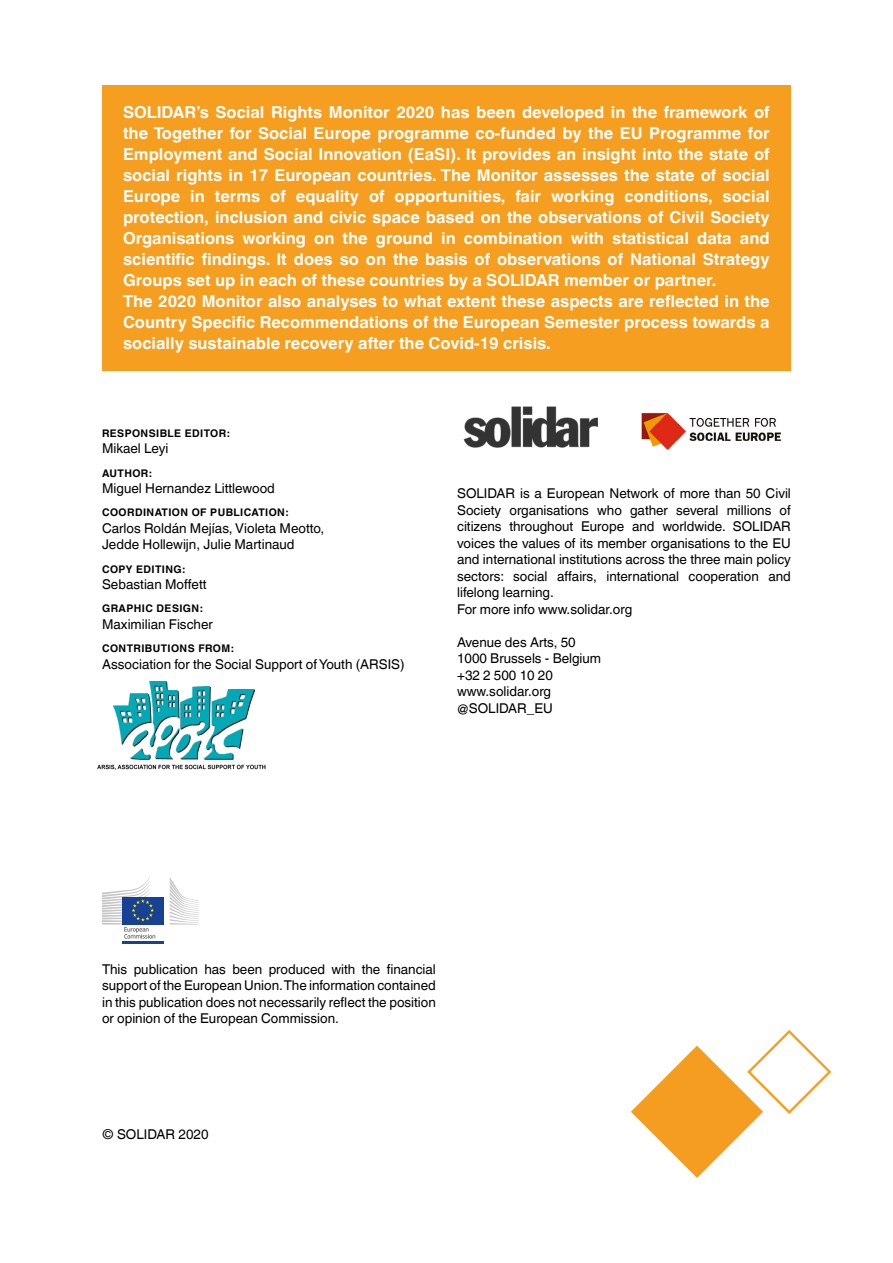
<style>
.page{position:relative;width:893px;height:1263px;background:#fff}
.page>*{position:absolute;margin:0;border:0;box-sizing:border-box;transform-origin:0 0}
.t1{font:700 16.5px/21px "Helvetica World";color:#fff}
.t2{font:13.5px/16.5px "Helvetica World";color:#000}
.t3{font:700 10.5px "Helvetica World";letter-spacing:.04em;color:#000}
</style>
<div class="page">
<img style="left:464px;top:406px;width:134px;height:42px">
<img style="left:641px;top:412px;width:141px;height:38px">
<div style="left:102px;top:85px;width:689px;height:222px;background:#f59e1f"></div>
<div style="left:102px;top:274px;width:689px;height:96px;background:#f59e1f"></div>
<div style="left:122px;top:896px;width:42px;height:28px;background:#164194"></div>
<hr style="left:122px;top:942px;width:42px;height:2px;background:#164194">
<svg style="left:170px;top:878px;width:29px;height:46px"></svg>
<svg style="left:102px;top:877px;width:53px;height:61px"></svg>
<img style="left:97px;top:682px;width:168px;height:88px">
<svg style="left:631px;top:1030px;width:201px;height:148px"></svg>
<p class="t1" style="left:123px;top:102px;width:648px">SOLIDAR’s Social Rights Monitor 2020 has been developed in the framework of the Together for Social Europe programme co-funded by the EU Programme for Employment and Social Innovation (EaSI). It provides an insight into the state of social rights in 17 European countries. The Monitor assesses the state of social Europe in terms of equality of opportunities, fair working conditions, social protection, inclusion and civic space based on the observations of Civil Society Organisations working on the ground in combination with statistical data and scientific findings. It does so on the basis of observations of National Strategy Groups set up in each of these countries by a SOLIDAR member or partner.<br>The 2020 Monitor also analyses to what extent these aspects are reflected in the Country Specific Recommendations of the European Semester process towards a socially sustainable recovery after the Covid-19 crisis.</p>
<p class="t3" style="left:102px;top:427px;width:129px">RESPONSIBLE EDITOR:</p>
<p class="t2" style="left:102px;top:440px;width:68px">Mikael Leyi</p>
<p class="t3" style="left:102px;top:467px;width:51px">AUTHOR:</p>
<p class="t2" style="left:102px;top:480px;width:174px">Miguel Hernandez Littlewood</p>
<p class="t3" style="left:102px;top:507px;width:188px">COORDINATION OF PUBLICATION:</p>
<p class="t2" style="left:102px;top:520px;width:224px">Carlos Roldán Mejías, Violeta Meotto,<br>Jedde Hollewijn, Julie Martinaud</p>
<p class="t3" style="left:102px;top:563px;width:85px">COPY EDITING:</p>
<p class="t2" style="left:102px;top:576px;width:106px">Sebastian Moffett</p>
<p class="t3" style="left:102px;top:603px;width:102px">GRAPHIC DESIGN:</p>
<p class="t2" style="left:102px;top:616px;width:112px">Maximilian Fischer</p>
<p class="t3" style="left:102px;top:642px;width:133px">CONTRIBUTIONS FROM:</p>
<p class="t2" style="left:102px;top:656px;width:304px">Association for the Social Support of Youth (ARSIS)</p>
<p class="t2" style="left:457px;top:485px;width:335px">SOLIDAR is a European Network of more than 50 Civil Society organisations who gather several millions of citizens throughout Europe and worldwide. SOLIDAR voices the values of its member organisations to the EU and international institutions across the three main policy sectors: social affairs, international cooperation and lifelong learning.<br>For more info www.solidar.org</p>
<p class="t2" style="left:457px;top:634px;width:146px">Avenue des Arts, 50<br>1000 Brussels - Belgium +32 2 500 10 20 www.solidar.org @SOLIDAR_EU</p>
<p class="t2" style="left:102px;top:961px;width:335px;text-align:justify">This publication has been produced with the financial support of the European Union. The information contained in this publication does not necessarily reflect the position or opinion of the European Commission.</p>
<p class="t2" style="left:102px;top:1126px;width:108px">© SOLIDAR 2020</p>
</div>
